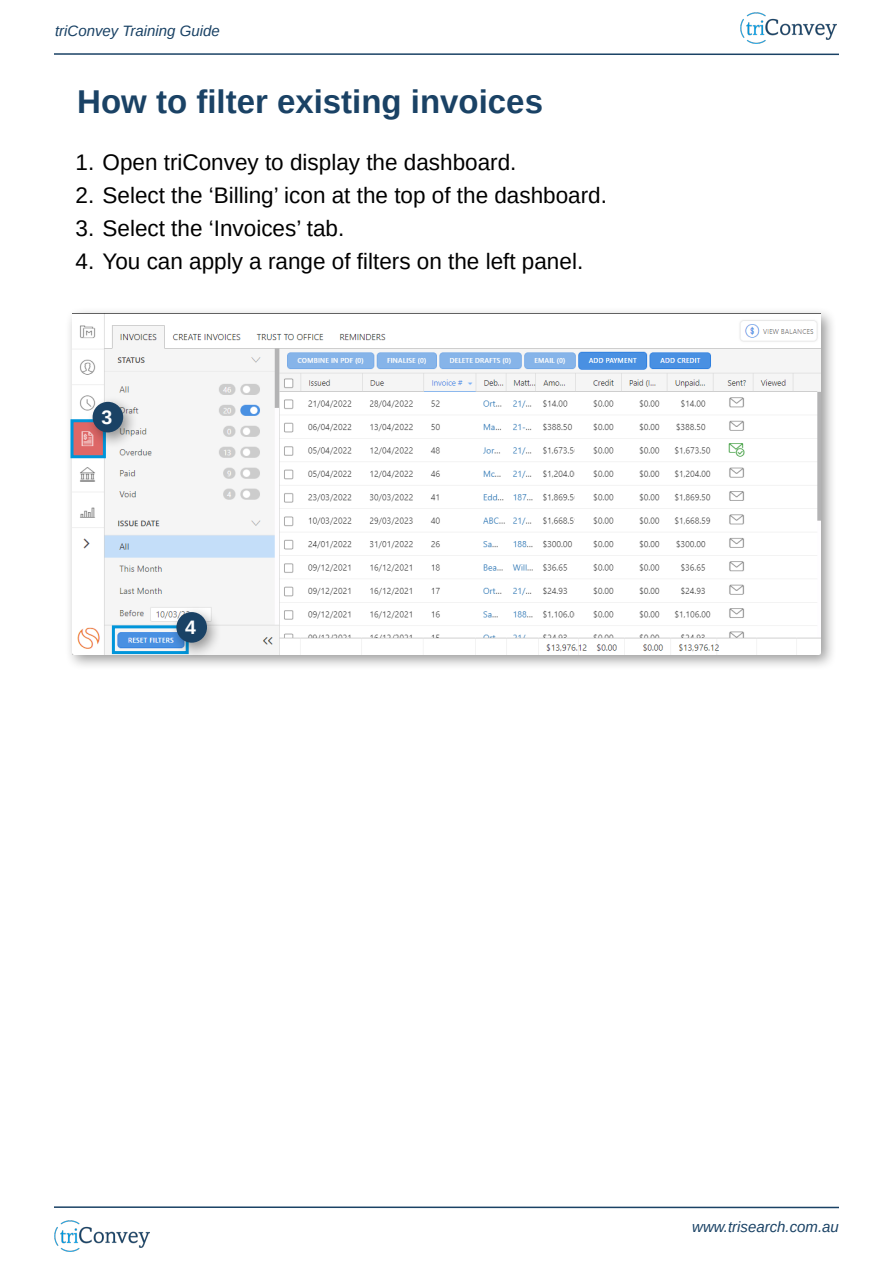
<style>
.page{position:relative;width:893px;height:1263px;background:#fff}
.page>*{position:absolute;margin:0;border:0;box-sizing:border-box;transform-origin:0 0}
.t1{font:700 33px "Arimo";color:#1a4265}
.t2{font:22.5px "Arimo";color:#000}
.t3{font:700 19.5px "Arimo";color:#fff}
.t4{font:italic 15px "Arimo";color:#1a4265}
</style>
<div class="page">
<hr style="left:54px;top:53px;width:785px;height:2px;background:#1a4265">
<img style="left:741px;top:12px;width:96px;height:31px">
<hr style="left:54px;top:1206px;width:785px;height:2px;background:#1a4265">
<img style="left:54px;top:1220px;width:96px;height:31px">
<div style="left:65px;top:306px;width:772px;height:364px;background:#000;opacity:.4"></div>
<img style="left:72px;top:314px;width:749px;height:341px">
<div style="left:70px;top:419px;width:36px;height:39px;border:3px solid #0095da"></div>
<div style="left:112px;top:625px;width:77px;height:29px;border:3px solid #0095da"></div>
<div style="left:86px;top:395px;width:53px;height:53px;background:#000;opacity:.4"></div>
<div style="left:93px;top:402px;width:30px;height:30px;background:#1a4265;border-radius:50%"></div>
<div style="left:170px;top:605px;width:52px;height:53px;background:#000;opacity:.4"></div>
<div style="left:176px;top:612px;width:31px;height:31px;background:#1a4265;border-radius:50%"></div>
<p class="t4" style="left:55px;top:21px;width:166px">triConvey Training Guide</p>
<h1 class="t1" style="left:77px;top:83px;width:467px">How to filter existing invoices</h1>
<p class="t2" style="left:75px;top:148px;width:442px">1. Open triConvey to display the dashboard.</p>
<p class="t2" style="left:75px;top:181px;width:533px">2. Select the ‘Billing’ icon at the top of the dashboard.</p>
<p class="t2" style="left:75px;top:214px;width:270px">3. Select the ‘Invoices’ tab.</p>
<p class="t2" style="left:75px;top:247px;width:509px">4. You can apply a range of filters on the left panel.</p>
<p class="t3" style="left:101px;top:406px;width:12px">3</p>
<p class="t3" style="left:185px;top:617px;width:12px">4</p>
<p class="t4" style="left:692px;top:1216px;width:148px">www.trisearch.com.au</p>
</div>
